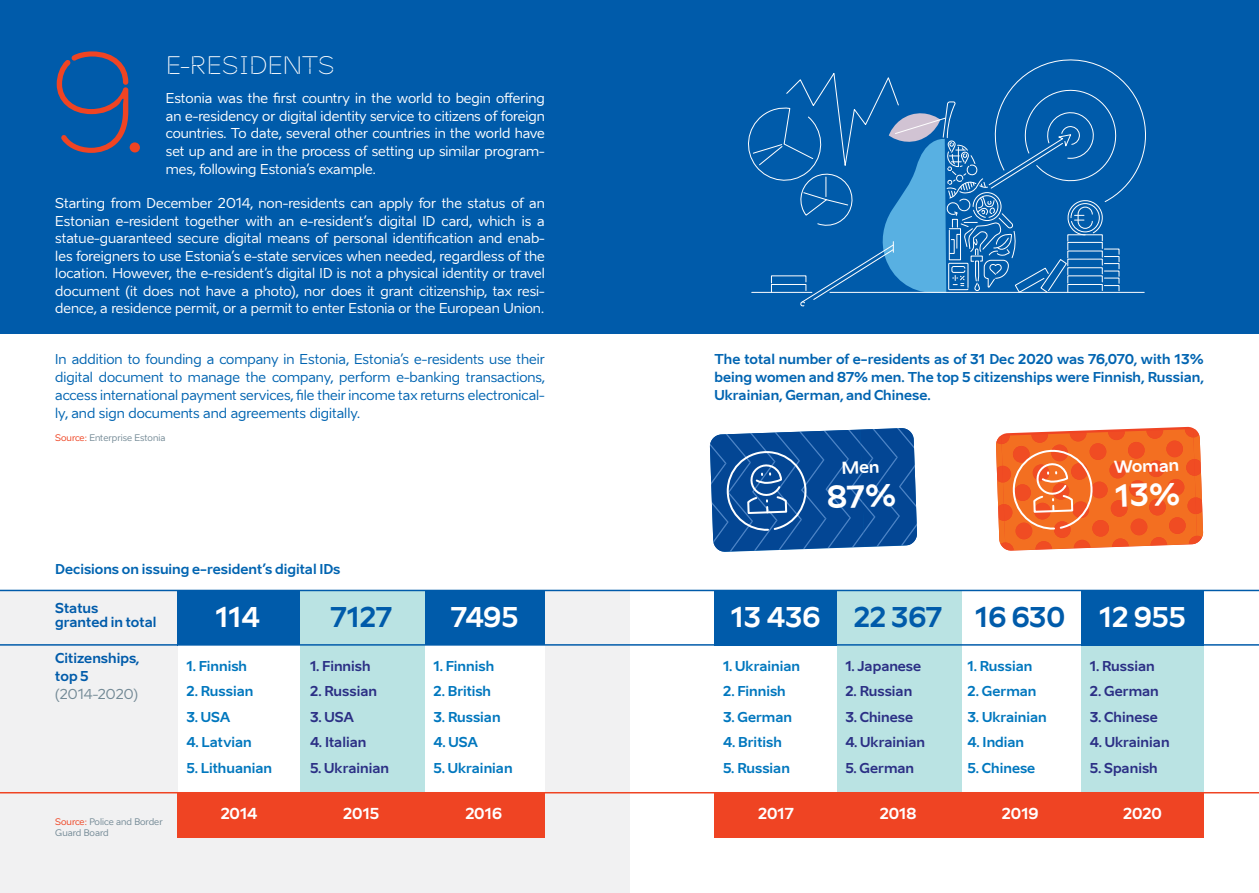
<style>
.page{position:relative;width:1259px;height:893px;background:#fff}
.page>*{position:absolute;margin:0;border:0;box-sizing:border-box;transform-origin:0 0}
.t1{font:133.95px "Aino Headline";color:#ef4423}
.t2{font:700 27px "Aino";color:#fff}
.t3{font:700 27px "Aino";color:#005baa}
.t4{font:24px "Aino Headline";letter-spacing:.005em;color:#fff}
.t5{font:700 16.5px "Aino";color:#fff}
.t6{font:700 15px "Aino";color:#fff}
.t7{font:13.5px/17.5px "Aino";color:#fff;text-align:justify}
.t8{font:13.5px/18px "Aino";color:#0064b1;text-align:justify}
.t9{font:700 13.5px/18px "Aino";color:#0064b1;text-align:justify}
.t10{font:700 13.5px "Aino";color:#0077be}
.t11{font:700 13.5px "Aino";color:#2b2f85}
.t12{font:700 13.5px/14.5px "Aino";color:#005baa}
.t13{font:13.5px "Aino";color:#748a96}
.t14{font:9px/10.8px "Aino";color:#748a96}
.s1{color:#ef4423}
</style>
<div class="page">
<div style="left:0;top:0;width:1259px;height:333px;background:#005baa"></div>
<div style="left:1081px;top:590px;width:122px;height:203px;background:#bae3e3"></div>
<div style="left:837px;top:591px;width:125px;height:226px;background:#bae3e3"></div>
<div style="left:0;top:590px;width:629px;height:303px;background:#f1f1f2"></div>
<div style="left:178px;top:646px;width:366px;height:192px;background:#fff"></div>
<div style="left:300px;top:590px;width:125px;height:248px;background:#bae3e3"></div>
<svg style="left:0;top:589px;width:1259px;height:57px"></svg>
<div style="left:178px;top:793px;width:367px;height:45px;background:#ef4423"></div>
<div style="left:425px;top:590px;width:120px;height:55px;background:#005baa"></div>
<hr style="left:0;top:792px;width:1259px;height:1px;background:#ef4423">
<div style="left:714px;top:793px;width:489px;height:45px;background:#ef4423"></div>
<svg style="left:748px;top:59px;width:398px;height:247px"></svg>
<svg style="left:996px;top:427px;width:207px;height:124px;background:#f37338"></svg>
<svg style="left:709px;top:428px;width:208px;height:124px;background:#225da2"></svg>
<h1 class="t1" style="left:49px;top:17px;width:103px">9.</h1>
<h3 class="t4" style="left:166px;top:50px;width:170px">E-RESIDENTS</h3>
<p class="t7" style="left:166px;top:90px;width:380px">Estonia was the first country in the world to begin offering an e-residency or digital identity service to citizens of foreign countries. To date, several other countries in the world have set up and are in the process of setting up similar program&shy;mes, following Estonia’s example.</p>
<p class="t7" style="left:55px;top:195px;width:491px">Starting from December 2014, non-residents can apply for the status of an Estonian e-resident together with an e-resident’s digital ID card, which is a statue-guaranteed secure digital means of personal identification and enab&shy;les foreigners to use Estonia’s e-state services when needed, regardless of the location. However, the e-resident’s digital ID is not a physical identity or travel document (it does not have a photo), nor does it grant citizenship, tax resi&shy;dence, a residence permit, or a permit to enter Estonia or the European Union.</p>
<p class="t8" style="left:55px;top:350px;width:491px">In addition to founding a company in Estonia, Estonia’s e-residents use their digital document to manage the company, perform e-banking transactions, access international payment services, file their income tax returns electronical&shy;ly, and sign documents and agreements digitally.</p>
<p class="t14" style="left:55px;top:432px;width:112px"><span class="s1">Source:</span> Enterprise Estonia</p>
<p class="t9" style="left:55px;top:560px;width:287px">Decisions on issuing e-resident’s digital IDs</p>
<p class="t12" style="left:55px;top:600px;width:103px">Status<br>granted in total</p>
<p class="t12" style="left:55px;top:649px;width:86px;line-height:18px">Citizenships, top 5</p>
<p class="t13" style="left:55px;top:686px;width:84px">(2014-2020)</p>
<h2 class="t2" style="left:215px;top:600px;width:46px">114</h2>
<p class="t10" style="left:186px;top:657px;width:62px">1. Finnish</p>
<p class="t10" style="left:186px;top:683px;width:68px">2. Russian</p>
<p class="t10" style="left:186px;top:708px;width:46px">3. USA</p>
<p class="t10" style="left:186px;top:734px;width:67px">4. Latvian</p>
<p class="t10" style="left:186px;top:759px;width:87px">5. Lithuanian</p>
<h2 class="t3" style="left:330px;top:600px;width:63px">7127</h2>
<p class="t11" style="left:310px;top:657px;width:62px">1. Finnish</p>
<p class="t11" style="left:310px;top:683px;width:68px">2. Russian</p>
<p class="t11" style="left:310px;top:708px;width:46px">3. USA</p>
<p class="t11" style="left:310px;top:734px;width:58px">4. Italian</p>
<p class="t11" style="left:310px;top:759px;width:81px">5. Ukrainian</p>
<h2 class="t2" style="left:451px;top:600px;width:69px">7495</h2>
<p class="t10" style="left:433px;top:657px;width:62px">1. Finnish</p>
<p class="t10" style="left:433px;top:683px;width:59px">2. British</p>
<p class="t10" style="left:433px;top:708px;width:69px">3. Russian</p>
<p class="t10" style="left:433px;top:734px;width:46px">4. USA</p>
<p class="t10" style="left:433px;top:759px;width:81px">5. Ukrainian</p>
<p class="t14" style="left:55px;top:816px;width:109px"><span class="s1">Source:</span> Police and Border<br>Guard Board</p>
<p class="t6" style="left:221px;top:804px;width:38px">2014</p>
<p class="t6" style="left:343px;top:804px;width:38px">2015</p>
<p class="t6" style="left:465px;top:804px;width:38px">2016</p>
<p class="t9" style="left:714px;top:350px;width:491px">The total number of e-residents as of 31 Dec 2020 was 76,070, with 13% being women and 87% men. The top 5 citizenships were Finnish, Russian, Ukrainian, German, and Chinese.</p>
<p class="t5" style="left:1113px;top:456px;width:67px;rotate:-2deg">Woman</p>
<h2 class="t2" style="left:731px;top:600px;width:91px">13 436</h2>
<p class="t10" style="left:723px;top:657px;width:78px">1. Ukrainian</p>
<p class="t10" style="left:723px;top:683px;width:64px">2. Finnish</p>
<p class="t10" style="left:723px;top:708px;width:70px">3. German</p>
<p class="t10" style="left:723px;top:734px;width:61px">4. British</p>
<p class="t10" style="left:723px;top:759px;width:68px">5. Russian</p>
<h2 class="t3" style="left:854px;top:600px;width:90px">22 367</h2>
<p class="t11" style="left:845px;top:657px;width:77px">1. Japanese</p>
<p class="t11" style="left:845px;top:683px;width:68px">2. Russian</p>
<p class="t11" style="left:845px;top:708px;width:69px">3. Chinese</p>
<p class="t11" style="left:845px;top:734px;width:81px">4. Ukrainian</p>
<p class="t11" style="left:845px;top:759px;width:70px">5. German</p>
<h2 class="t3" style="left:975px;top:600px;width:92px">16 630</h2>
<p class="t10" style="left:967px;top:657px;width:66px">1. Russian</p>
<p class="t10" style="left:967px;top:683px;width:70px">2. German</p>
<p class="t10" style="left:967px;top:708px;width:81px">3. Ukrainian</p>
<p class="t10" style="left:967px;top:734px;width:58px">4. Indian</p>
<p class="t10" style="left:967px;top:759px;width:69px">5. Chinese</p>
<h2 class="t2" style="left:1099px;top:600px;width:89px">12 955</h2>
<p class="t11" style="left:1090px;top:657px;width:66px">1. Russian</p>
<p class="t11" style="left:1090px;top:683px;width:70px">2. German</p>
<p class="t11" style="left:1090px;top:708px;width:69px">3. Chinese</p>
<p class="t11" style="left:1090px;top:734px;width:81px">4. Ukrainian</p>
<p class="t11" style="left:1090px;top:759px;width:69px">5. Spanish</p>
<p class="t6" style="left:758px;top:804px;width:37px">2017</p>
<p class="t6" style="left:880px;top:804px;width:38px">2018</p>
<p class="t6" style="left:1002px;top:804px;width:38px">2019</p>
<p class="t6" style="left:1123px;top:804px;width:40px">2020</p>
</div>
